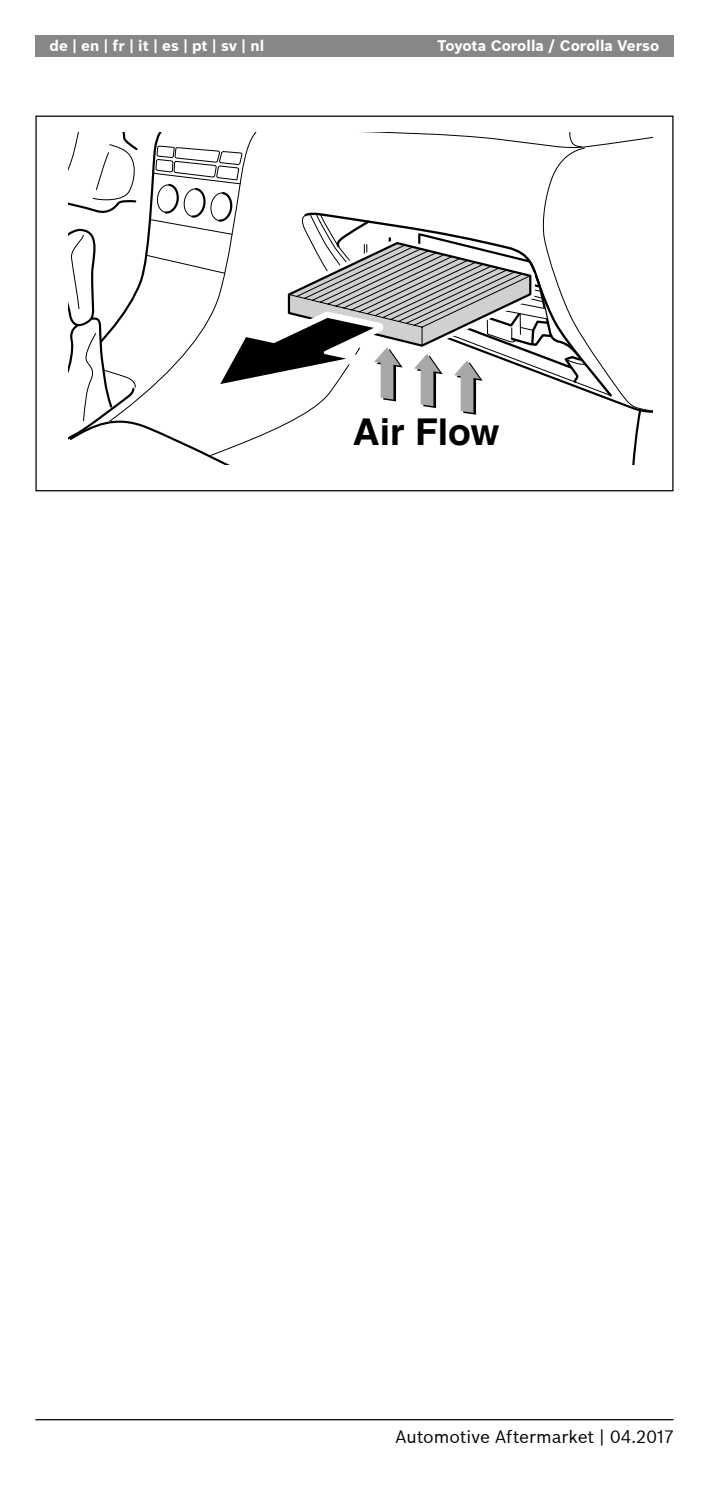
<style>
.page{position:relative;width:709px;height:1489px;background:#fff}
.page>*{position:absolute;margin:0;border:0;box-sizing:border-box;transform-origin:0 0}
.t1{font:700 37px "Helvetica";color:#000}
.t2{font:17.5px "Bosch Sans LF";color:#000}
.t3{font:700 15px "Bosch Sans LF";color:#fff}
</style>
<div class="page">
<div style="left:35px;top:35px;width:638px;height:22px;background:#878787"></div>
<hr style="left:35px;top:1418px;width:638px;height:2px;background:#000">
<svg style="left:69px;top:132px;width:583px;height:333px"></svg>
<p class="t3" style="left:50px;top:36px;width:216px">de | en | fr | it | es | pt | sv | nl</p>
<p class="t3" style="left:437px;top:36px;width:223px">Toyota Corolla / Corolla Verso</p>
<h1 class="t1" style="left:353px;top:410px;width:148px">Air Flow</h1>
<p class="t2" style="left:395px;top:1425px;width:279px">Automotive Aftermarket | 04.2017</p>
</div>
